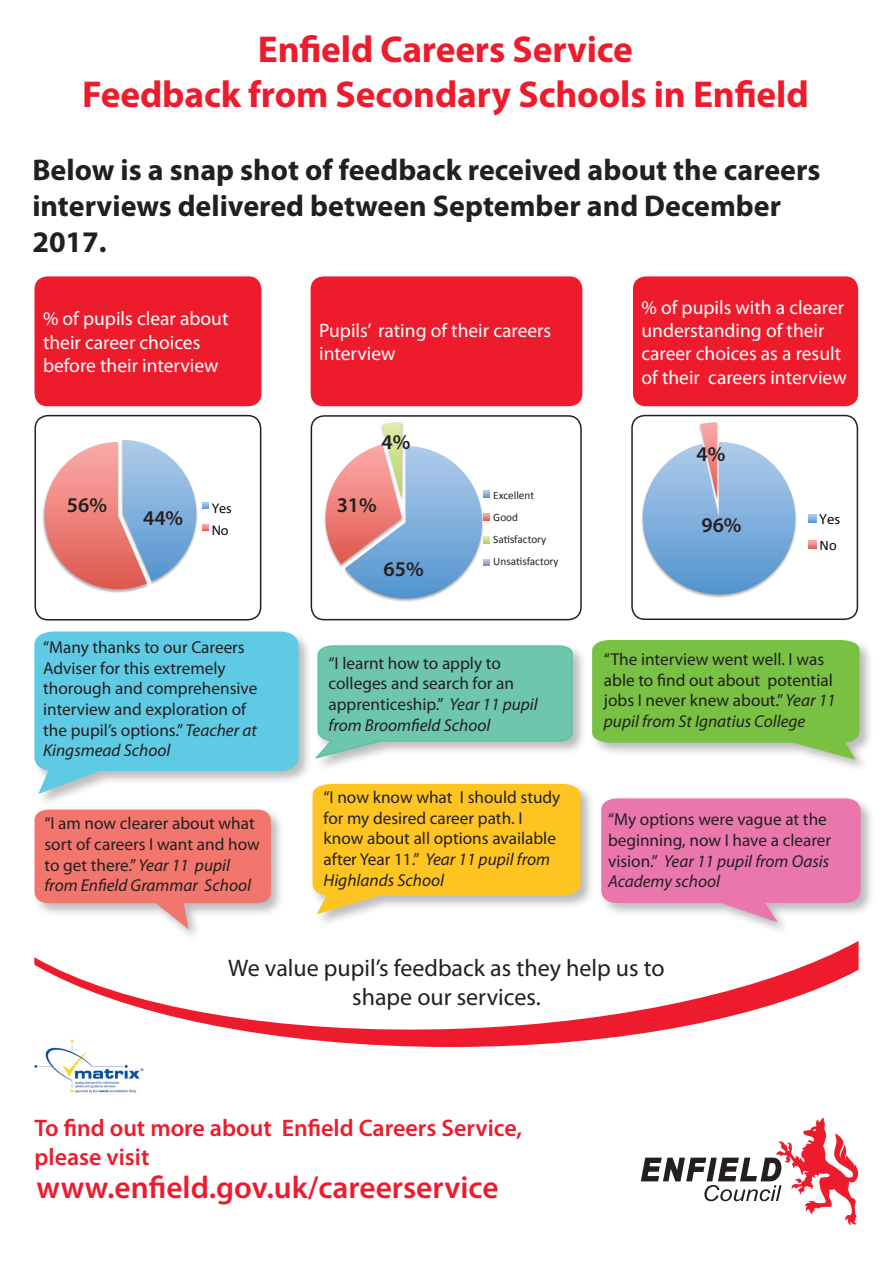
<style>
.page{position:relative;width:893px;height:1263px;background:#fff}
.page>*{position:absolute;margin:0;border:0;box-sizing:border-box;transform-origin:0 0}
.t1{font:700 37.5px "Myriad Pro";letter-spacing:-.005em;color:#ee1b2c}
.t2{font:600 31.5px "Myriad Pro";color:#ee1b2c}
.t3{font:700 30px/36px "Myriad Pro";color:#231f20}
.t4{font:24px/28.8px "Myriad Pro";color:#231f20;text-align:center}
.t5{font:600 24px/28.8px "Myriad Pro";color:#ee1b2c}
.t6{font:600 21px "Myriad Pro";color:#231f20}
.t7{font:19.5px/23.4px "Myriad Pro";color:#fff}
.quote{font:17.25px/20.7px "Myriad Pro";color:#231f20}
.t8{font:14.55px/22.8px "Myriad Pro";color:#040503}
.t9{font:14.55px "Calibri";color:#040503}
.t10{font:14.1px/22px "Myriad Pro";color:#040503}
.t11{font:11.25px "Calibri";color:#231f20}
.s1{font-style:italic}
</style>
<div class="page">
<svg style="left:34px;top:941px;width:825px;height:106px"></svg>
<svg style="left:641px;top:1118px;width:217px;height:107px"></svg>
<div style="left:35px;top:276px;width:226px;height:130px;background:#ee1b2c;border-radius:13px"></div>
<div style="left:633px;top:276px;width:225px;height:130px;background:#ee1b2c;border-radius:13px"></div>
<div style="left:311px;top:276px;width:271px;height:130px;background:#ee1b2c;border-radius:13px"></div>
<div style="left:590px;top:638px;width:284px;height:135px;background:#231f20;opacity:.3"></div>
<svg style="left:592px;top:640px;width:268px;height:120px;background:#88c658"></svg>
<div style="left:32px;top:629px;width:281px;height:178px;background:#231f20;opacity:.3"></div>
<svg style="left:34px;top:631px;width:264px;height:163px;background:#72cee4"></svg>
<div style="left:314px;top:643px;width:273px;height:129px;background:#231f20;opacity:.3"></div>
<svg style="left:312px;top:644px;width:263px;height:116px;background:#83cdb7"></svg>
<svg style="left:34px;top:440px;width:162px;height:159px"></svg>
<svg style="left:203px;top:502px;width:6px;height:7px"></svg>
<svg style="left:203px;top:524px;width:6px;height:7px"></svg>
<div style="left:35px;top:415px;width:226px;height:205px;border:2px solid #231f20;border-radius:13px"></div>
<img style="left:641px;top:507px;width:156px;height:91px">
<svg style="left:643px;top:422px;width:152px;height:173px"></svg>
<svg style="left:808px;top:514px;width:8px;height:8px"></svg>
<svg style="left:808px;top:541px;width:8px;height:8px"></svg>
<div style="left:631px;top:415px;width:227px;height:205px;border:2px solid #231f20;border-radius:13px"></div>
<svg style="left:324px;top:422px;width:166px;height:177px"></svg>
<div style="left:311px;top:415px;width:271px;height:205px;border:2px solid #231f20;border-radius:13px"></div>
<img style="left:34px;top:1037px;width:112px;height:56px">
<div style="left:599px;top:796px;width:276px;height:139px;background:#231f20;opacity:.3"></div>
<svg style="left:601px;top:798px;width:260px;height:124px;background:#e987b6"></svg>
<div style="left:32px;top:807px;width:253px;height:135px;background:#231f20;opacity:.3"></div>
<svg style="left:35px;top:809px;width:236px;height:120px;background:#f18f88"></svg>
<div style="left:310px;top:782px;width:285px;height:145px;background:#231f20;opacity:.3"></div>
<svg style="left:313px;top:784px;width:267px;height:130px;background:#fac83b"></svg>
<p class="t1" style="left:258px;top:25px;width:377px">Enfield Careers Service</p>
<p class="t1" style="left:82px;top:70px;width:728px">Feedback from Secondary Schools in Enfield</p>
<p class="t3" style="left:32px;top:151px;width:790px">Below is a snap shot of feedback received about the careers interviews delivered between September and December<br>2017.</p>
<p class="t7" style="left:43px;top:307px;width:187px">% of pupils clear about their career choices before their interview</p>
<p class="t7" style="left:641px;top:295px;width:207px">% of pupils with a clearer understanding of their career choices as a result of their careers interview</p>
<p class="t7" style="left:319px;top:318px;width:234px">Pupils’ rating of their careers interview</p>
<p class="t6" style="left:381px;top:428px;width:30px">4%</p>
<p class="t6" style="left:696px;top:441px;width:30px">4%</p>
<p class="t6" style="left:67px;top:492px;width:42px">56%</p>
<p class="t6" style="left:143px;top:504px;width:42px">44%</p>
<p class="t10" style="left:212px;top:497px;width:22px">Yes<br>No</p>
<p class="t6" style="left:337px;top:491px;width:42px">31%</p>
<p class="t6" style="left:383px;top:556px;width:42px">65%</p>
<p class="t11" style="left:493px;top:488px;width:42px">Excellent</p>
<p class="t11" style="left:493px;top:510px;width:26px">Good</p>
<p class="t11" style="left:493px;top:532px;width:55px">Satisfactory</p>
<p class="t11" style="left:493px;top:554px;width:67px">Unsatisfactory</p>
<p class="t8" style="left:493px;top:485px;width:88px">Excellent<br>Good<br>Satisfactory<br>Unsatisfactory</p>
<p class="t6" style="left:701px;top:511px;width:42px">96%</p>
<p class="t8" style="left:819px;top:507px;width:22px">Yes</p>
<p class="t9" style="left:820px;top:536px;width:19px">No</p>
<p class="quote" style="left:43px;top:636px;width:216px">“Many thanks to our Careers<br>Adviser for this extremely thorough and comprehensive interview and exploration of the pupil’s options.” <span class="s1">Teacher at<br>Kingsmead School</span></p>
<p class="quote" style="left:328px;top:652px;width:211px">“I learnt how to apply to colleges and search for an apprenticeship.” <span class="s1">Year 11 pupil from Broomfield School</span></p>
<p class="quote" style="left:604px;top:648px;width:233px">“The interview went well. I was able to find out about potential jobs I never knew about.” <span class="s1">Year 11 pupil from St Ignatius College</span></p>
<p class="quote" style="left:44px;top:813px;width:217px">“I am now clearer about what sort of careers I want and how to get there.” <span class="s1">Year 11 pupil from Enfield Grammar School</span></p>
<p class="quote" style="left:324px;top:787px;width:238px">“I now know what I should study for my desired career path. I know about all options available after Year 11.” <span class="s1">Year 11 pupil from<br>Highlands School</span></p>
<p class="quote" style="left:608px;top:809px;width:225px">“My options were vague at the beginning, now I have a clearer vision.” <span class="s1">Year 11 pupil from Oasis<br>Academy school</span></p>
<p class="t4" style="left:228px;top:953px;width:438px">We value pupil’s feedback as they help us to shape our services.</p>
<p class="t5" style="left:34px;top:1113px;width:489px">To find out more about Enfield Careers Service, please visit</p>
<p class="t2" style="left:37px;top:1167px;width:463px">www.enfield.gov.uk/careerservice</p>
</div>
